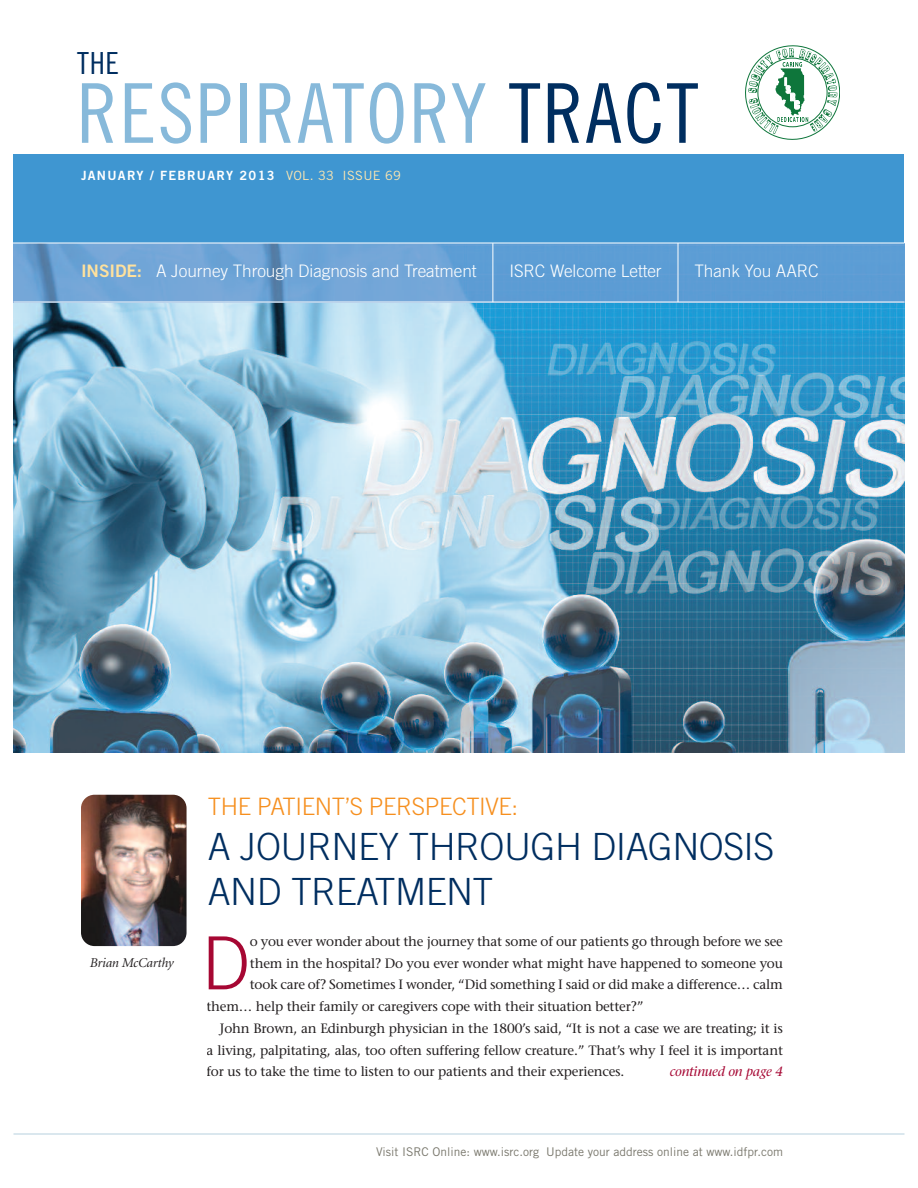
<style>
.page{position:relative;width:918px;height:1188px;background:#fff}
.page>*{position:absolute;margin:0;border:0;box-sizing:border-box;transform-origin:0 0}
.t1{font:82.5px "Trade Gothic Cond Eighteen";letter-spacing:.02em;color:#87b9da}
.t2{font:300 73.35px "Trade Gothic";color:#a60733}
.t3{font:300 37.5px/45px "Trade Gothic";letter-spacing:-.015em;color:#002e60}
.t4{font:30.45px "Trade Gothic Cond Eighteen";color:#002e60}
.t5{font:300 24px "Trade Gothic";letter-spacing:-.015em;color:#f68f1e}
.t6{font:300 17.25px "Trade Gothic";letter-spacing:-.005em;color:#fff}
.t7{font:13.5px "Stone Serif";letter-spacing:-.015em;color:#231f20}
.t8{font:italic 13.5px "Stone Serif";letter-spacing:-.015em;color:#a60733}
.t9{font:italic 13.5px "Minion";letter-spacing:-.01em;color:#231f20}
.t10{font:12.75px "Trade Gothic Bold Two";letter-spacing:.1em;color:#fff}
.t11{font:12px "Trade Gothic";color:#79776c}
.s1{color:#002e60}
.s2{font-family:"Trade Gothic";color:#fee7b0}
.s3{font-family:"Trade Gothic Bold Two";font-weight:400;color:#ffe19d}
</style>
<div class="page">
<img style="left:14px;top:303px;width:890px;height:450px">
<img style="left:14px;top:244px;width:890px;height:58px">
<svg style="left:745px;top:45px;width:95px;height:95px"></svg>
<div style="left:14px;top:154px;width:890px;height:89px;background:#3f96d1"></div>
<hr style="left:493px;top:243px;width:1px;height:59px;background:#fff">
<hr style="left:678px;top:243px;width:1px;height:59px;background:#fff">
<img style="left:81px;top:795px;width:106px;height:151px;border-radius:14px">
<hr style="left:14px;top:1134px;width:890px;height:1px;background:#b6d1df">
<h3 class="t4" style="left:77px;top:52px;width:43px">THE</h3>
<h1 class="t1" style="left:76px;top:83px;width:624px">RESPIRATORY <span class="s1">TRACT</span></h1>
<p class="t10" style="left:81px;top:170px;width:322px">JANUARY / FEBRUARY 2013 <span class="s2">VOL. 33 ISSUE 69</span></p>
<p class="t6" style="left:81px;top:265px;width:397px"><span class="s3">INSIDE:</span> A Journey Through Diagnosis and Treatment</p>
<p class="t6" style="left:509px;top:265px;width:154px">ISRC Welcome Letter</p>
<p class="t6" style="left:694px;top:265px;width:126px">Thank You AARC</p>
<p class="t9" style="left:89px;top:958px;width:86px">Brian McCarthy</p>
<h3 class="t5" style="left:208px;top:797px;width:312px">THE PATIENT’S PERSPECTIVE:</h3>
<h3 class="t3" style="left:208px;top:827px;width:568px">A JOURNEY THROUGH DIAGNOSIS<br>AND TREATMENT</h3>
<h2 class="t2" style="left:201px;top:936px;width:50px">D</h2>
<p class="t7" style="left:250px;top:936px;width:535px">o you ever wonder about the journey that some of our patients go through before we see</p>
<p class="t7" style="left:250px;top:958px;width:535px">them in the hospital? Do you ever wonder what might have happened to someone you</p>
<p class="t7" style="left:250px;top:979px;width:535px">took care of? Sometimes I wonder, “Did something I said or did make a difference… calm</p>
<p class="t7" style="left:206px;top:1001px;width:438px">them… help their family or caregivers cope with their situation better?”</p>
<p class="t7" style="left:220px;top:1023px;width:565px">John Brown, an Edinburgh physician in the 1800’s said, “It is not a case we are treating; it is</p>
<p class="t7" style="left:206px;top:1045px;width:578px">a living, palpitating, alas, too often suffering fellow creature.” That’s why I feel it is important</p>
<p class="t7" style="left:206px;top:1066px;width:419px">for us to take the time to listen to our patients and their experiences.</p>
<p class="t8" style="left:670px;top:1066px;width:115px">continued on page 4</p>
<p class="t11" style="left:376px;top:1147px;width:408px">Visit ISRC Online: www.isrc.org Update your address online at www.idfpr.com</p>
</div>
